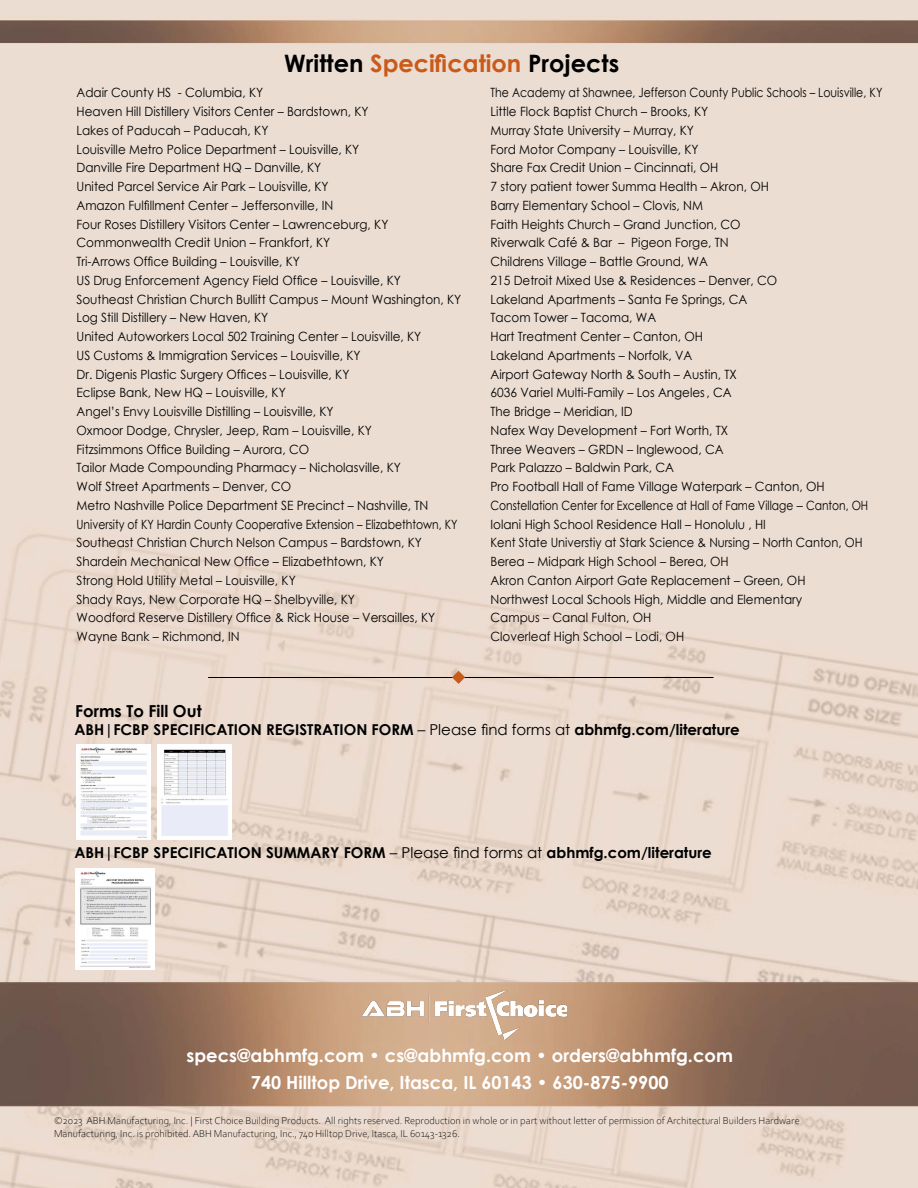
<style>
.page{position:relative;width:918px;height:1188px;background:#fff}
.page>*{position:absolute;margin:0;border:0;box-sizing:border-box;transform-origin:0 0}
.t1{font:700 24px "Century Gothic";color:#000}
.t2{font:700 18px/27px "Century Gothic";color:#fff;text-align:center}
.t3{font:700 16.5px "Century Gothic";color:#000}
.t4{font:700 15px "Century Gothic";color:#000}
.t5{font:12.75px/18.8px "Century Gothic";color:#000;scale:.94 1}
.t6{font:12.75px/18.8px "Century Gothic";color:#000;scale:.86 1}
.t7{font:300 10.5px/12.6px "Corbel";color:#000}
.s1{color:#ca5a1a}
.s2{font-weight:400}
</style>
<div class="page">
<img style="left:0;top:0;width:918px;height:1188px">
<img style="left:77px;top:745px;width:74px;height:94px">
<img style="left:158px;top:745px;width:73px;height:94px">
<img style="left:75px;top:868px;width:79px;height:102px">
<img style="left:355px;top:985px;width:212px;height:57px">
<hr style="left:208px;top:677px;width:506px;height:1px;background:#000">
<svg style="left:452px;top:671px;width:13px;height:13px"></svg>
<h1 class="t1" style="left:284px;top:45px;width:337px">Written <span class="s1">Specification</span> Projects</h1>
<p class="t5" style="left:76px;top:83px;width:411px">Adair County HS - Columbia, KY<br>Heaven Hill Distillery Visitors Center – Bardstown, KY<br>Lakes of Paducah – Paducah, KY<br>Louisville Metro Police Department – Louisville, KY<br>Danville Fire Department HQ – Danville, KY<br>United Parcel Service Air Park – Louisville, KY<br>Amazon Fulfillment Center – Jeffersonville, IN<br>Four Roses Distillery Visitors Center – Lawrenceburg, KY Commonwealth Credit Union – Frankfort, KY<br>Tri-Arrows Office Building – Louisville, KY<br>US Drug Enforcement Agency Field Office – Louisville, KY<br>Southeast Christian Church Bullitt Campus – Mount Washington, KY Log Still Distillery – New Haven, KY<br>United Autoworkers Local 502 Training Center – Louisville, KY<br>US Customs &amp; Immigration Services – Louisville, KY<br>Dr. Digenis Plastic Surgery Offices – Louisville, KY<br>Eclipse Bank, New HQ – Louisville, KY<br>Angel’s Envy Louisville Distilling – Louisville, KY<br>Oxmoor Dodge, Chrysler, Jeep, Ram – Louisville, KY<br>Fitzsimmons Office Building – Aurora, CO<br>Tailor Made Compounding Pharmacy – Nicholasville, KY<br>Wolf Street Apartments – Denver, CO<br>Metro Nashville Police Department SE Precinct – Nashville, TN University of KY Hardin County Cooperative Extension – Elizabethtown, KY Southeast Christian Church Nelson Campus – Bardstown, KY Shardein Mechanical New Office – Elizabethtown, KY<br>Strong Hold Utility Metal – Louisville, KY<br>Shady Rays, New Corporate HQ – Shelbyville, KY<br>Woodford Reserve Distillery Office &amp; Rick House – Versailles, KY Wayne Bank – Richmond, IN</p>
<p class="t6" style="left:490px;top:83px;width:457px">The Academy at Shawnee, Jefferson County Public Schools – Louisville, KY Little Flock Baptist Church – Brooks, KY<br>Murray State University – Murray, KY<br>Ford Motor Company – Louisville, KY<br>Share Fax Credit Union – Cincinnati, OH<br>7 story patient tower Summa Health – Akron, OH<br>Barry Elementary School – Clovis, NM<br>Faith Heights Church – Grand Junction, CO<br>Riverwalk Café &amp; Bar – Pigeon Forge, TN<br>Childrens Village – Battle Ground, WA<br>215 Detroit Mixed Use &amp; Residences – Denver, CO<br>Lakeland Apartments – Santa Fe Springs, CA<br>Tacom Tower – Tacoma, WA<br>Hart Treatment Center – Canton, OH<br>Lakeland Apartments – Norfolk, VA<br>Airport Gateway North &amp; South – Austin, TX<br>6036 Variel Multi-Family – Los Angeles, CA<br>The Bridge – Meridian, ID<br>Nafex Way Development – Fort Worth, TX<br>Three Weavers – GRDN – Inglewood, CA<br>Park Palazzo – Baldwin Park, CA<br>Pro Football Hall of Fame Village Waterpark – Canton, OH Constellation Center for Excellence at Hall of Fame Village – Canton, OH Iolani High School Residence Hall – Honolulu , HI<br>Kent State Universtiy at Stark Science &amp; Nursing – North Canton, OH Berea – Midpark High School – Berea, OH<br>Akron Canton Airport Gate Replacement – Green, OH<br>Northwest Local Schools High, Middle and Elementary<br>Campus – Canal Fulton, OH<br>Cloverleaf High School – Lodi, OH</p>
<p class="t3" style="left:75px;top:699px;width:128px">Forms To Fill Out</p>
<p class="t4" style="left:74px;top:719px;width:667px">ABH|FCBP SPECIFICATION REGISTRATION FORM <span class="s2">– Please find forms at</span> abhmfg.com/literature</p>
<p class="t4" style="left:74px;top:842px;width:639px">ABH|FCBP SPECIFICATION SUMMARY FORM <span class="s2">– Please find forms at</span> abhmfg.com/literature</p>
<h2 class="t2" style="left:186px;top:1041px;width:548px">specs@abhmfg.com • cs@abhmfg.com • orders@abhmfg.com<br>740 Hilltop Drive, Itasca, IL 60143 • 630-875-9900</h2>
<p class="t7" style="left:54px;top:1114px;width:747px">©2023 ABH Manufacturing, Inc. | First Choice Building Products. All rights reserved. Reproduction in whole or in part without letter of permission of Architectural Builders Hardware<br>Manufacturing, Inc. is prohibited. ABH Manufacturing, Inc., 740 Hilltop Drive, Itasca, IL 60143-1326.</p>
</div>
